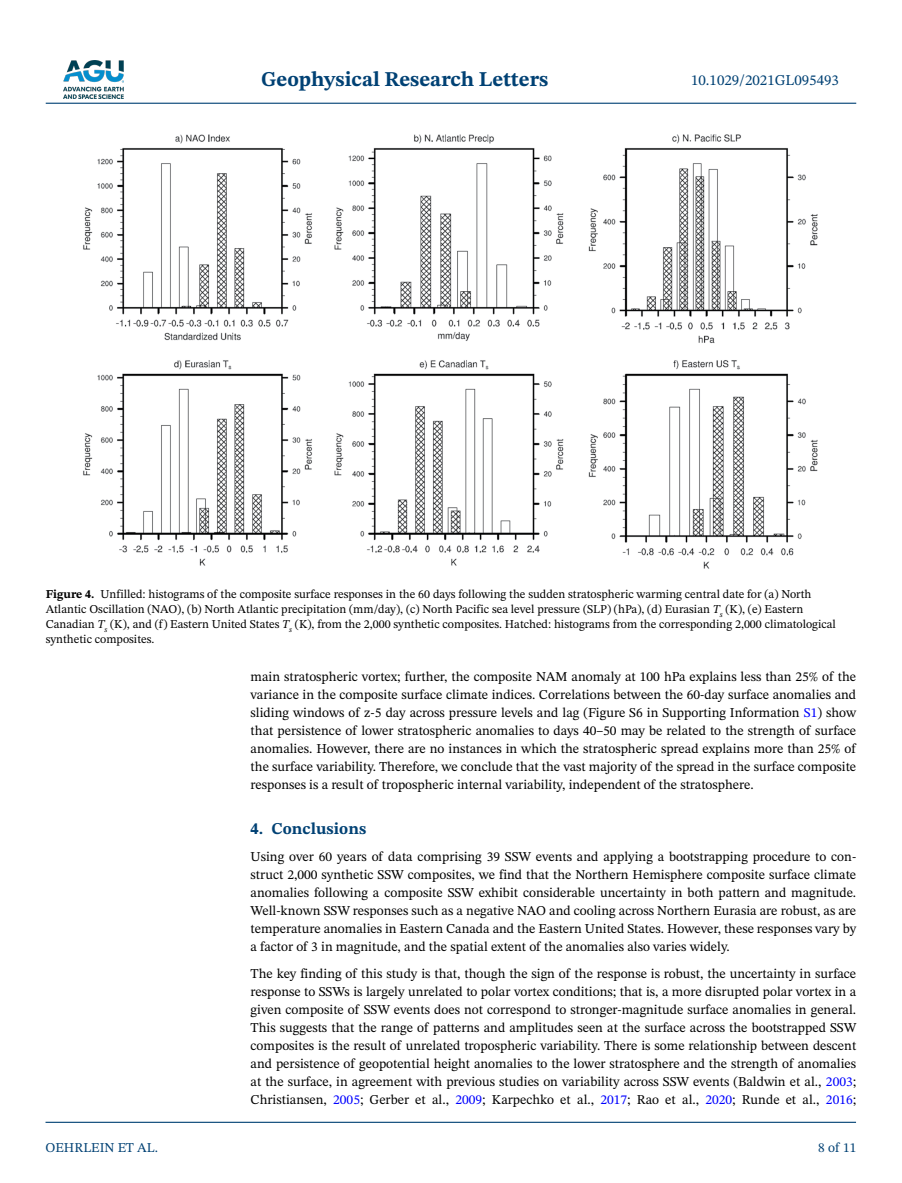
<style>
.page{position:relative;width:902px;height:1183px;background:#fff}
.page>*{position:absolute;margin:0;border:0;box-sizing:border-box;transform-origin:0 0}
.t1{font:700 21px "STIX Two Text";color:#004174}
.t2{font:700 16.5px "STIX Two Text";color:#004174}
.t3{font:15px "STIX Two Text";color:#004174}
.t4{font:13.5px/18px "STIX Two Text";color:#000;text-align:justify}
.t5{font:13.5px "STIX Two Text";color:#004174}
.t6{font:12px/15px "STIX Two Text";color:#000}
.s1{font-weight:700}
.s2{font-style:italic}
.s3{color:#00f}
</style>
<div class="page">
<img style="left:63px;top:60px;width:60px;height:39px">
<hr style="left:46px;top:103px;width:810px;height:1px;background:#004174">
<hr style="left:45px;top:1121px;width:810px;height:1px;background:#004174">
<img style="left:83px;top:134px;width:735px;height:435px">
<h1 class="t1" style="left:261px;top:64px;width:289px">Geophysical Research Letters</h1>
<p class="t3" style="left:691px;top:69px;width:149px">10.1029/2021GL095493</p>
<p class="t6" style="left:46px;top:586px;width:791px"><span class="s1">Figure 4.</span> Unfilled: histograms of the composite surface responses in the 60 days following the sudden stratospheric warming central date for (a) North Atlantic Oscillation (NAO), (b) North Atlantic precipitation (mm/day), (c) North Pacific sea level pressure (SLP) (hPa), (d) Eurasian <span class="s2">T</span><sub>s</sub> (K), (e) Eastern Canadian <span class="s2">T</span><sub>s</sub> (K), and (f) Eastern United States <span class="s2">T</span><sub>s</sub> (K), from the 2,000 synthetic composites. Hatched: histograms from the corresponding 2,000 climatological synthetic composites.</p>
<p class="t5" style="left:45px;top:1137px;width:114px">OEHRLEIN ET AL.</p>
<p class="t4" style="left:250px;top:667px;width:607px">main stratospheric vortex; further, the composite NAM anomaly at 100 hPa explains less than 25% of the variance in the composite surface climate indices. Correlations between the 60-day surface anomalies and sliding windows of z-5 day across pressure levels and lag (Figure S6 in Supporting Information <span class="s3">S1</span>) show that persistence of lower stratospheric anomalies to days 40–50 may be related to the strength of surface anomalies. However, there are no instances in which the stratospheric spread explains more than 25% of the surface variability. Therefore, we conclude that the vast majority of the spread in the surface composite responses is a result of tropospheric internal variability, independent of the stratosphere.</p>
<p class="t2" style="left:250px;top:816px;width:117px">4. Conclusions</p>
<p class="t4" style="left:250px;top:847px;width:607px">Using over 60 years of data comprising 39 SSW events and applying a bootstrapping procedure to con&shy;struct 2,000 synthetic SSW composites, we find that the Northern Hemisphere composite surface climate anomalies following a composite SSW exhibit considerable uncertainty in both pattern and magnitude.<br>Well-known SSW responses such as a negative NAO and cooling across Northern Eurasia are robust, as are temperature anomalies in Eastern Canada and the Eastern United States. However, these responses vary by a factor of 3 in magnitude, and the spatial extent of the anomalies also varies widely.</p>
<p class="t4" style="left:250px;top:964px;width:607px">The key finding of this study is that, though the sign of the response is robust, the uncertainty in surface response to SSWs is largely unrelated to polar vortex conditions; that is, a more disrupted polar vortex in a given composite of SSW events does not correspond to stronger-magnitude surface anomalies in general.<br>This suggests that the range of patterns and amplitudes seen at the surface across the bootstrapped SSW composites is the result of unrelated tropospheric variability. There is some relationship between descent and persistence of geopotential height anomalies to the lower stratosphere and the strength of anomalies at the surface, in agreement with previous studies on variability across SSW events (Baldwin et al., <span class="s3">2003</span>; Christiansen, <span class="s3">2005</span>; Gerber et al., <span class="s3">2009</span>; Karpechko et al., <span class="s3">2017</span>; Rao et al., <span class="s3">2020</span>; Runde et al., <span class="s3">2016</span>;</p>
<p class="t5" style="left:818px;top:1137px;width:40px">8 of 11</p>
</div>
